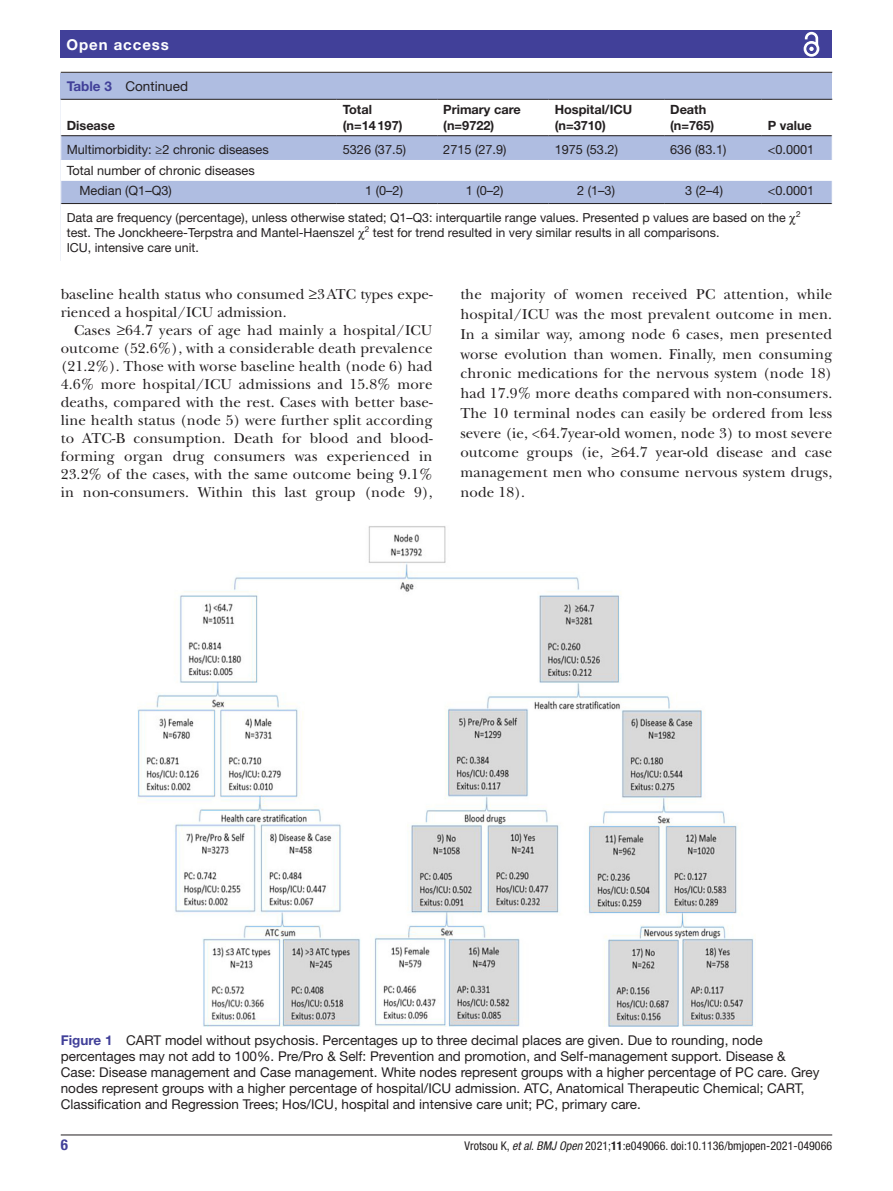
<style>
.page{position:relative;width:893px;height:1191px;background:#fff}
.page>*{position:absolute;margin:0;border:0;box-sizing:border-box;transform-origin:0 0}
.t1{font:15px/18px "New Baskerville";letter-spacing:.01em;color:#231f20;text-align:justify}
.t2{font:700 15px "Helvetica Neue LT Std";letter-spacing:.065em;color:#fff}
.t3{font:700 condensed 15px "Helvetica Neue LT Std";color:#414099}
.t4{font:13.5px/16.2px "Helvetica Neue LT Std";color:#231f20}
.t5{font:12.75px/19.6px "Helvetica Neue LT Std";color:#231f20}
.t6{font:700 12.75px/15.3px "Helvetica Neue LT Std";color:#231f20}
.t7{font:12.45px/15px "Helvetica Neue LT Std";color:#231f20}
.t8{font:condensed 12px "Helvetica Neue LT Std";color:#231f20}
.s1{font-weight:700;color:#414099}
.s2{font-style:italic}
.s3{font-weight:700}
</style>
<div class="page">
<hr style="left:61px;top:1134px;width:771px;height:1px;background:#231f20">
<div style="left:61px;top:31px;width:771px;height:27px;background:#414099"></div>
<svg style="left:803px;top:31px;width:17px;height:26px"></svg>
<div style="left:61px;top:91px;width:771px;height:170px;background:#afbde1"></div>
<div style="left:61px;top:100px;width:771px;height:161px;background:#fff"></div>
<svg style="left:61px;top:136px;width:771px;height:67px"></svg>
<hr style="left:61px;top:99px;width:276px;height:1px;background:#231f20">
<hr style="left:61px;top:135px;width:276px;height:1px;background:#231f20">
<hr style="left:337px;top:99px;width:100px;height:1px;background:#231f20">
<hr style="left:337px;top:135px;width:100px;height:1px;background:#231f20">
<hr style="left:437px;top:99px;width:112px;height:1px;background:#231f20">
<hr style="left:437px;top:135px;width:112px;height:1px;background:#231f20">
<hr style="left:549px;top:99px;width:115px;height:1px;background:#231f20">
<hr style="left:549px;top:135px;width:115px;height:1px;background:#231f20">
<hr style="left:664px;top:99px;width:98px;height:1px;background:#231f20">
<hr style="left:664px;top:135px;width:98px;height:1px;background:#231f20">
<hr style="left:762px;top:99px;width:70px;height:1px;background:#231f20">
<hr style="left:762px;top:135px;width:70px;height:1px;background:#231f20">
<hr style="left:61px;top:203px;width:276px;height:1px;background:#231f20">
<hr style="left:337px;top:203px;width:100px;height:1px;background:#231f20">
<hr style="left:437px;top:203px;width:112px;height:1px;background:#231f20">
<hr style="left:549px;top:203px;width:115px;height:1px;background:#231f20">
<hr style="left:664px;top:203px;width:98px;height:1px;background:#231f20">
<hr style="left:762px;top:203px;width:70px;height:1px;background:#231f20">
<svg style="left:60px;top:136px;width:1px;height:67px"></svg>
<hr style="left:67px;top:236px;width:765px;height:2px;background:#fff">
<hr style="left:67px;top:251px;width:765px;height:2px;background:#fff">
<div style="left:61px;top:73px;width:771px;height:18px;background:#afbde1"></div>
<hr style="left:61px;top:72px;width:771px;height:1px;background:#231f20">
<img style="left:138px;top:526px;width:616px;height:500px">
<svg style="left:789px;top:216px;width:7px;height:9px"></svg>
<svg style="left:358px;top:231px;width:6px;height:9px"></svg>
<p class="t2" style="left:66px;top:35px;width:104px">Open access</p>
<p class="t4" style="left:67px;top:78px;width:123px"><span class="s1">Table 3</span> Continued</p>
<p class="t6" style="left:67px;top:117px;width:50px">Disease</p>
<p class="t6" style="left:343px;top:102px;width:61px">Total (n=14197)</p>
<p class="t6" style="left:443px;top:102px;width:79px">Primary care (n=9722)</p>
<p class="t6" style="left:555px;top:102px;width:79px">Hospital/ICU (n=3710)</p>
<p class="t6" style="left:670px;top:102px;width:46px">Death (n=765)</p>
<p class="t6" style="left:768px;top:117px;width:46px">P value</p>
<p class="t5" style="left:67px;top:139px;width:203px">Multimorbidity: ≥2 chronic diseases</p>
<p class="t5" style="left:343px;top:139px;width:65px">5326 (37.5)</p>
<p class="t5" style="left:443px;top:139px;width:65px">2715 (27.9)</p>
<p class="t5" style="left:555px;top:139px;width:65px">1975 (53.2)</p>
<p class="t5" style="left:670px;top:139px;width:58px">636 (83.1)</p>
<p class="t5" style="left:768px;top:139px;width:48px">&lt;0.0001</p>
<p class="t5" style="left:79px;top:160px;width:177px;text-indent:-13px">Total number of chronic diseases<br>Median (Q1–Q3)</p>
<p class="t5" style="left:365px;top:180px;width:39px">1 (0–2)</p>
<p class="t5" style="left:466px;top:180px;width:39px">1 (0–2)</p>
<p class="t5" style="left:577px;top:180px;width:39px">2 (1–3)</p>
<p class="t5" style="left:685px;top:180px;width:39px">3 (2–4)</p>
<p class="t5" style="left:768px;top:180px;width:48px">&lt;0.0001</p>
<p class="t7" style="left:67px;top:210px;width:735px">Data are frequency (percentage), unless otherwise stated; Q1–Q3: interquartile range values. Presented p values are based on the <sup>2 </sup>test. The Jonckheere-Terpstra and Mantel-Haenszel <sup>2</sup> test for trend resulted in very similar results in all comparisons.<br>ICU, intensive care unit.</p>
<p class="t1" style="left:61px;top:285px;width:373px">baseline health status who consumed ≥3ATC types expe&shy;rienced a hospital/ICU admission.</p>
<p class="t1" style="left:61px;top:321px;width:373px;text-indent:14px">Cases ≥64.7 years of age had mainly a hospital/ICU outcome (52.6%), with a considerable death prevalence (21.2%). Those with worse baseline health (node 6) had 4.6% more hospital/ICU admissions and 15.8% more deaths, compared with the rest. Cases with better base&shy;line health status (node 5) were further split according to ATC-B consumption. Death for blood and blood&shy;forming organ drug consumers was experienced in 23.2% of the cases, with the same outcome being 9.1% in non-consumers. Within this last group (node 9),</p>
<p class="t1" style="left:460px;top:284px;width:373px;line-height:19.8px">the majority of women received PC attention, while hospital/ICU was the most prevalent outcome in men.<br>In a similar way, among node 6 cases, men presented worse evolution than women. Finally, men consuming chronic medications for the nervous system (node 18) had 17.9% more deaths compared with non-consumers.<br>The 10 terminal nodes can easily be ordered from less severe (ie, &lt;64.7year-old women, node 3) to most severe outcome groups (ie, ≥64.7 year-old disease and case management men who consume nervous system drugs, node 18).</p>
<p class="t4" style="left:61px;top:1031px;width:760px"><span class="s1">Figure 1</span> CART model without psychosis. Percentages up to three decimal places are given. Due to rounding, node percentages may not add to 100%. Pre/Pro &amp; Self: Prevention and promotion, and Self-management support. Disease &amp; Case: Disease management and Case management. White nodes represent groups with a higher percentage of PC care. Grey nodes represent groups with a higher percentage of hospital/ICU admission. ATC, Anatomical Therapeutic Chemical; CART, Classification and Regression Trees; Hos/ICU, hospital and intensive care unit; PC, primary care.</p>
<p class="t3" style="left:61px;top:1135px;width:9px">6</p>
<p class="t8" style="left:465px;top:1138px;width:369px">Vrotsou K, <span class="s2">et al</span>. <span class="s2">BMJ Open</span> 2021;<span class="s3">11</span>:e049066. doi:10.1136/bmjopen-2021-049066</p>
</div>
